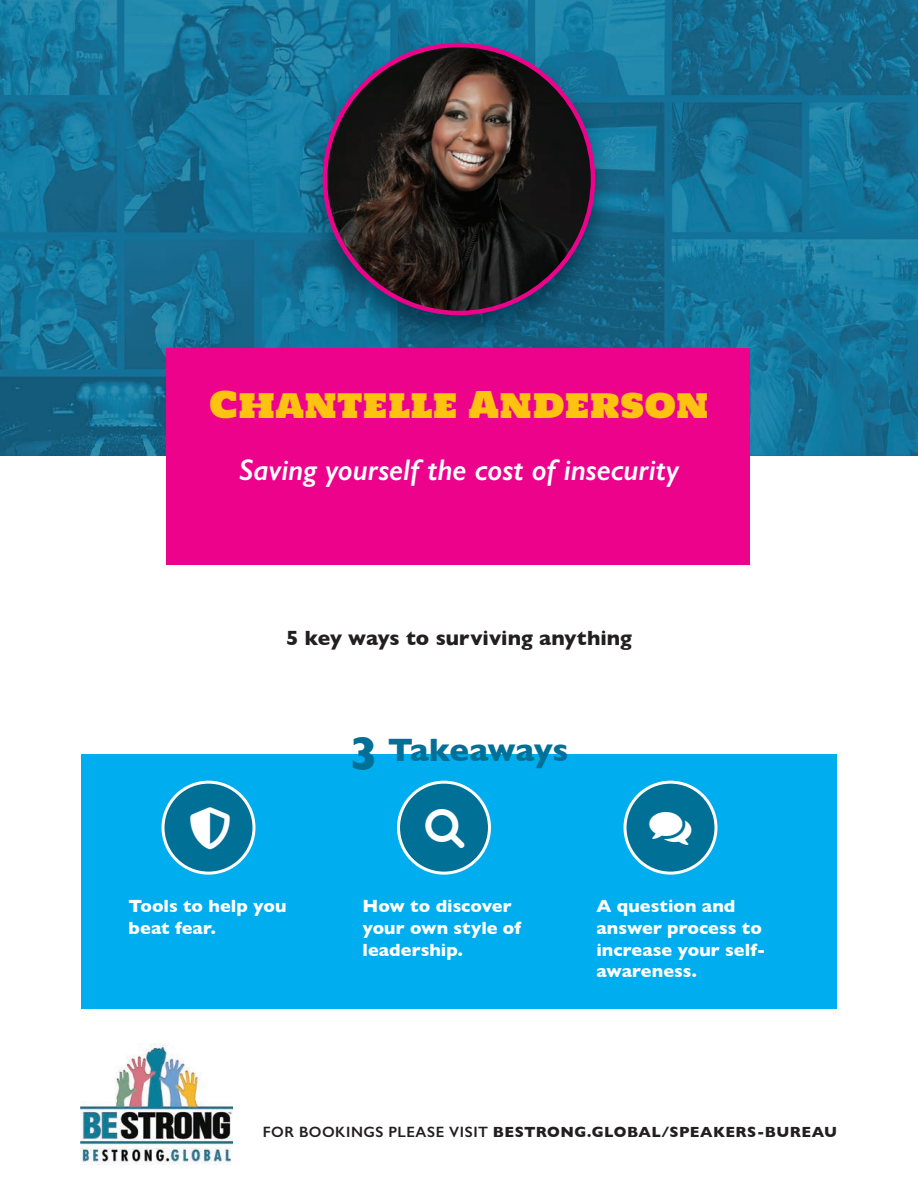
<style>
.page{position:relative;width:918px;height:1188px;background:#fff}
.page>*{position:absolute;margin:0;border:0;box-sizing:border-box;transform-origin:0 0}
.t1{font:36px "Holtwood One SC";color:#fec210}
.t2{font:700 33px "Gill Sans";letter-spacing:-.015em;color:#007097}
.t3{font:italic 600 30px "Gill Sans";letter-spacing:-.005em;color:#fff}
.t4{font:700 21px "Gill Sans";color:#231f20}
.t5{font:700 18px/21.6px "Gill Sans";letter-spacing:.005em;color:#fff}
.t6{font:700 15px "Gill Sans";letter-spacing:.025em;color:#231f20}
.s1{font-size:48px}
.s2{font-weight:600}
</style>
<div class="page">
<img style="left:81px;top:1044px;width:151px;height:121px">
<img style="left:0;top:0;width:306px;height:456px">
<img style="left:306px;top:0;width:612px;height:50px">
<img style="left:618px;top:50px;width:300px;height:406px">
<div style="left:81px;top:754px;width:756px;height:255px;background:#00aeef"></div>
<img style="left:300px;top:35px;width:318px;height:313px">
<img style="left:325px;top:45px;width:268px;height:268px;border-radius:134px">
<div style="left:166px;top:348px;width:584px;height:217px;background:#ed028c"></div>
<div style="left:163px;top:782px;width:91px;height:91px;background:#007097;border-radius:50%"></div>
<div style="left:162px;top:781px;width:93px;height:94px;border:3px solid #fff;border-radius:50%"></div>
<div style="left:399px;top:782px;width:90px;height:91px;background:#007097;border-radius:50%"></div>
<div style="left:397px;top:781px;width:94px;height:94px;border:3px solid #fff;border-radius:50%"></div>
<div style="left:625px;top:782px;width:91px;height:91px;background:#007097;border-radius:50%"></div>
<div style="left:624px;top:781px;width:93px;height:94px;border:3px solid #fff;border-radius:50%"></div>
<h1 class="t1" style="left:209px;top:385px;width:501px">Chantelle Anderson</h1>
<h3 class="t3" style="left:239px;top:452px;width:442px">Saving yourself the cost of insecurity</h3>
<p class="t4" style="left:286px;top:621px;width:347px">5 key ways to surviving anything</p>
<h2 class="t2" style="left:350px;top:724px;width:220px"><span class="s1">3</span> Takeaways</h2>
<p class="t5" style="left:129px;top:895px;width:159px">Tools to help you beat fear.</p>
<p class="t5" style="left:363px;top:895px;width:160px">How to discover your own style of leadership.</p>
<p class="t5" style="left:596px;top:895px;width:171px">A question and answer process to increase your self&shy;awareness.</p>
<p class="t6" style="left:263px;top:1120px;width:576px"><span class="s2">FOR BOOKINGS PLEASE VISIT</span> BESTRONG.GLOBAL/SPEAKERS-BUREAU</p>
</div>
